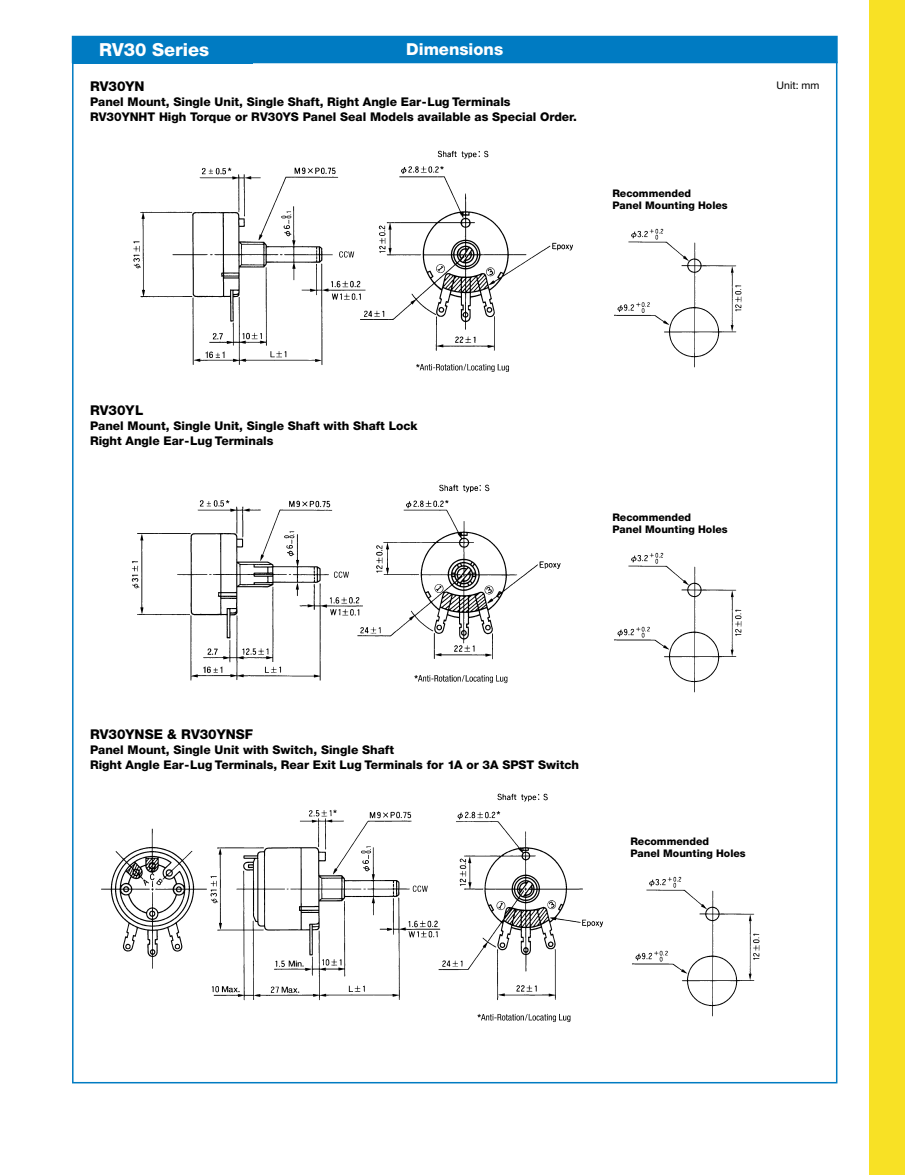
<style>
.page{position:relative;width:905px;height:1175px;background:#fff}
.page>*{position:absolute;margin:0;border:0;box-sizing:border-box;transform-origin:0 0}
.t1{font:800 18px "Helvetica Neue";color:#fff}
.t2{font:800 16.5px "Helvetica Neue";color:#fff}
.t3{font:800 13.5px "Helvetica Neue";color:#000}
.t4{font:800 12px/15px "Helvetica Neue";color:#000}
.t5{font:800 10.5px/12px "Helvetica Neue";color:#000}
.t6{font:10.5px "Helvetica Neue";color:#000}
</style>
<div class="page">
<div style="left:868px;top:0;width:36px;height:1174px;background:#f8e125"></div>
<div style="left:72px;top:36px;width:765px;height:27px;background:#007bc2"></div>
<img style="left:133px;top:150px;width:440px;height:222px">
<img style="left:131px;top:484px;width:430px;height:200px">
<img style="left:101px;top:793px;width:503px;height:230px">
<img style="left:614px;top:228px;width:128px;height:140px">
<img style="left:614px;top:552px;width:128px;height:141px">
<img style="left:632px;top:876px;width:128px;height:141px">
<h1 class="t1" style="left:99px;top:43px;width:112px">RV30 Series</h1>
<h2 class="t2" style="left:406px;top:43px;width:98px">Dimensions</h2>
<p class="t3" style="left:90px;top:81px;width:56px">RV30YN</p>
<p class="t4" style="left:90px;top:95px;width:488px">Panel Mount, Single Unit, Single Shaft, Right Angle Ear-Lug Terminals<br>RV30YNHT High Torque or RV30YS Panel Seal Models available as Special Order.</p>
<p class="t5" style="left:612px;top:188px;width:117px">Recommended<br>Panel Mounting Holes</p>
<p class="t6" style="left:776px;top:81px;width:44px">Unit: mm</p>
<p class="t3" style="left:90px;top:405px;width:55px">RV30YL</p>
<p class="t4" style="left:90px;top:419px;width:329px">Panel Mount, Single Unit, Single Shaft with Shaft Lock<br>Right Angle Ear-Lug Terminals</p>
<p class="t5" style="left:612px;top:512px;width:117px">Recommended<br>Panel Mounting Holes</p>
<p class="t3" style="left:90px;top:729px;width:164px">RV30YNSE &amp; RV30YNSF</p>
<p class="t4" style="left:90px;top:743px;width:490px">Panel Mount, Single Unit with Switch, Single Shaft<br>Right Angle Ear-Lug Terminals, Rear Exit Lug Terminals for 1A or 3A SPST Switch</p>
<p class="t5" style="left:630px;top:836px;width:117px">Recommended<br>Panel Mounting Holes</p>
</div>
